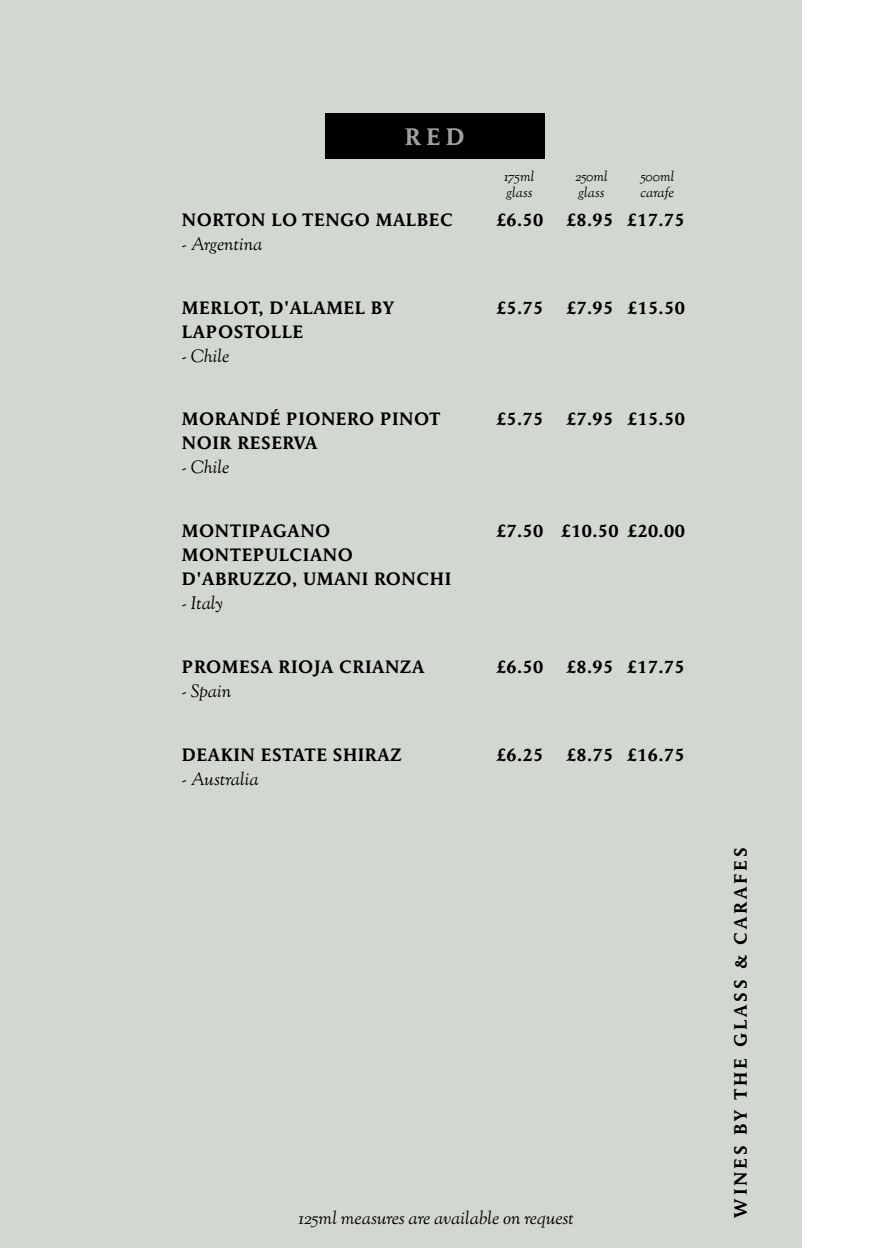
<style>
.page{position:relative;width:879px;height:1248px;background:#fff}
.page>*{position:absolute;margin:0;border:0;box-sizing:border-box;transform-origin:0 0}
.t1{font:700 24px "Maxime Std";color:#9ea29f}
.t2{font:700 18px/24px "Maxime Std";letter-spacing:.03em;color:#000}
.t3{font:italic 18px "Goudy St M";color:#000}
.t4{font:700 18px "Maxime Std";letter-spacing:.16em;color:#000}
.t5{font:italic 14px "Goudy St M";color:#000}
</style>
<div class="page">
<div style="left:0;top:0;width:801px;height:1247px;background:#d3d7d1"></div>
<div style="left:325px;top:113px;width:219px;height:46px;background:#000"></div>
<h1 class="t1" style="left:405px;top:123px;width:61px">RED</h1>
<p class="t5" style="left:504px;top:168px;width:32px">175ml</p>
<p class="t5" style="left:575px;top:168px;width:34px">250ml</p>
<p class="t5" style="left:640px;top:168px;width:35px">500ml</p>
<p class="t5" style="left:506px;top:184px;width:28px">glass</p>
<p class="t5" style="left:578px;top:184px;width:28px">glass</p>
<p class="t5" style="left:640px;top:184px;width:35px">carafe</p>
<p class="t2" style="left:182px;top:208px;width:272px">NORTON LO TENGO MALBEC</p>
<p class="t2" style="left:496px;top:208px;width:49px">£6.50</p>
<p class="t2" style="left:566px;top:208px;width:120px">£8.95 £17.75</p>
<p class="t3" style="left:182px;top:233px;width:82px">- Argentina</p>
<p class="t2" style="left:182px;top:295px;width:213px">MERLOT, D'ALAMEL BY</p>
<p class="t2" style="left:496px;top:295px;width:49px">£5.75</p>
<p class="t2" style="left:566px;top:295px;width:120px">£7.95 £15.50</p>
<p class="t2" style="left:182px;top:319px;width:123px">LAPOSTOLLE</p>
<p class="t3" style="left:182px;top:344px;width:49px">- Chile</p>
<p class="t2" style="left:182px;top:407px;width:260px">MORANDÉ PIONERO PINOT</p>
<p class="t2" style="left:496px;top:407px;width:49px">£5.75</p>
<p class="t2" style="left:566px;top:407px;width:120px">£7.95 £15.50</p>
<p class="t2" style="left:182px;top:431px;width:137px">NOIR RESERVA</p>
<p class="t3" style="left:182px;top:456px;width:49px">- Chile</p>
<p class="t2" style="left:182px;top:519px;width:150px">MONTIPAGANO</p>
<p class="t2" style="left:496px;top:519px;width:190px">£7.50 £10.50 £20.00</p>
<p class="t2" style="left:182px;top:543px;width:271px">MONTEPULCIANO<br>D'ABRUZZO, UMANI RONCHI</p>
<p class="t3" style="left:182px;top:592px;width:42px">- Italy</p>
<p class="t2" style="left:182px;top:654px;width:244px">PROMESA RIOJA CRIANZA</p>
<p class="t2" style="left:496px;top:654px;width:49px">£6.50</p>
<p class="t2" style="left:566px;top:654px;width:120px">£8.95 £17.75</p>
<p class="t3" style="left:182px;top:679px;width:51px">- Spain</p>
<p class="t2" style="left:182px;top:742px;width:221px">DEAKIN ESTATE SHIRAZ</p>
<p class="t2" style="left:496px;top:742px;width:49px">£6.25</p>
<p class="t2" style="left:566px;top:742px;width:120px">£8.75 £16.75</p>
<p class="t3" style="left:182px;top:767px;width:78px">- Australia</p>
<p class="t3" style="left:299px;top:1206px;width:277px">125ml measures are available on request</p>
<p class="t4" style="left:730px;top:1217px;width:371px;rotate:-90deg">WINES BY THE GLASS &amp; CARAFES</p>
</div>
